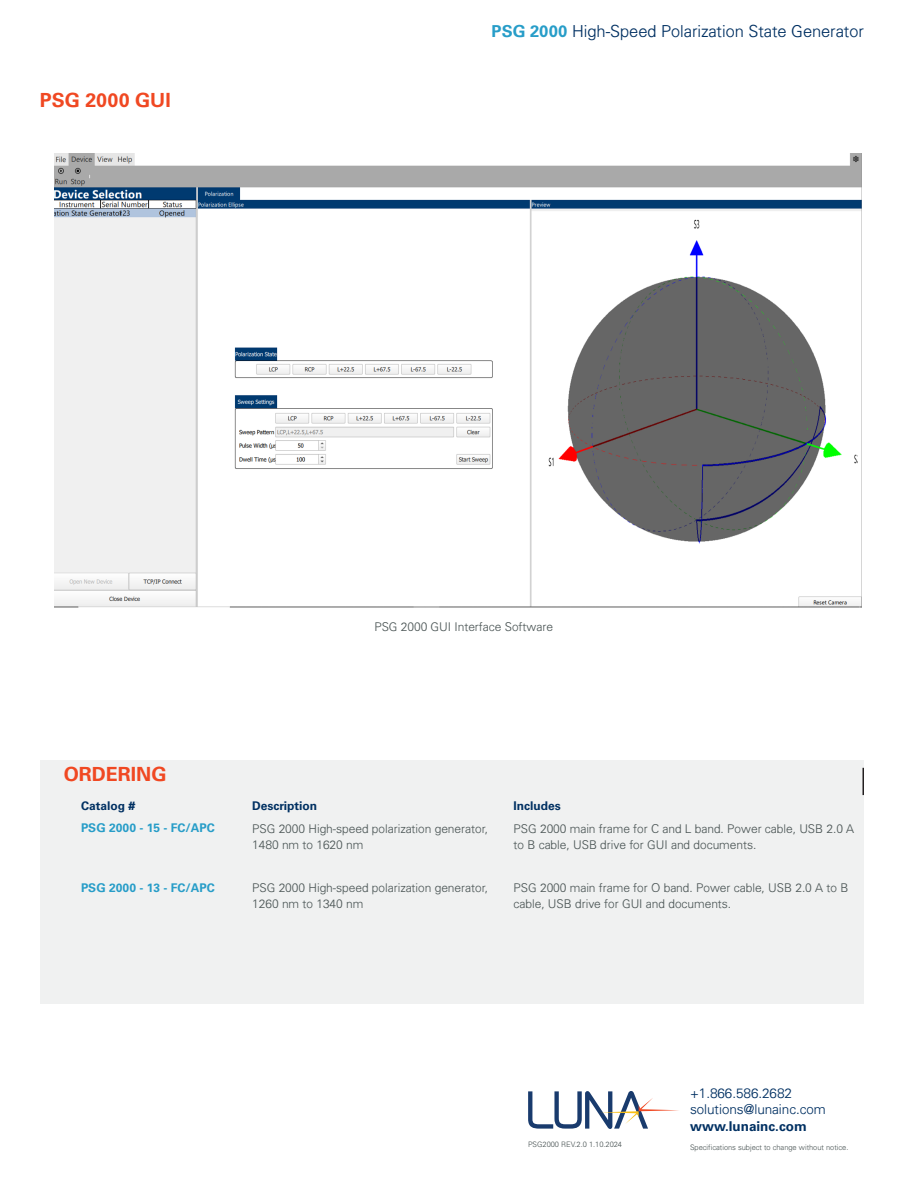
<style>
.page{position:relative;width:918px;height:1188px;background:#fff}
.page>*{position:absolute;margin:0;border:0;box-sizing:border-box;transform-origin:0 0}
.t1{font:700 19.5px "Univers LT Std";color:#f04822}
.t2{font:300 16.5px "Univers";color:#003062}
.t3{font:300 13.5px "Univers";color:#003062}
.t4{font:700 13.5px "Univers LT Std";color:#003062}
.t5{font:300 12px/16.5px "Univers";color:#4e5858}
.t6{font:700 12px "Univers LT Std";color:#279dc8}
.t7{font:700 12px "Univers LT Std";color:#003062}
.t8{font:300 7.5px "Univers";color:#4e5858}
.s1{font-family:"Univers LT Std";font-weight:700;color:#279dc8}
</style>
<div class="page">
<div style="left:41px;top:760px;width:823px;height:244px;background:#f0f1f1"></div>
<hr style="left:862px;top:768px;width:2px;height:27px;background:#231f20">
<img style="left:54px;top:153px;width:808px;height:455px">
<svg style="left:528px;top:1091px;width:151px;height:38px"></svg>
<p class="t1" style="left:40px;top:89px;width:132px">PSG 2000 GUI</p>
<p class="t2" style="left:492px;top:21px;width:374px"><span class="s1">PSG 2000</span> High-Speed Polarization State Generator</p>
<p class="t5" style="left:374px;top:618px;width:180px">PSG 2000 GUI Interface Software</p>
<p class="t1" style="left:64px;top:763px;width:104px">ORDERING</p>
<p class="t7" style="left:81px;top:799px;width:56px">Catalog #</p>
<p class="t7" style="left:252px;top:799px;width:66px">Description</p>
<p class="t7" style="left:514px;top:799px;width:49px">Includes</p>
<p class="t6" style="left:81px;top:821px;width:135px">PSG 2000 - 15 - FC/APC</p>
<p class="t5" style="left:252px;top:820px;width:237px">PSG 2000 High-speed polarization generator,<br>1480 nm to 1620 nm</p>
<p class="t5" style="left:514px;top:820px;width:342px">PSG 2000 main frame for C and L band. Power cable, USB 2.0 A to B cable, USB drive for GUI and documents.</p>
<p class="t6" style="left:81px;top:880px;width:135px">PSG 2000 - 13 - FC/APC</p>
<p class="t5" style="left:252px;top:879px;width:237px">PSG 2000 High-speed polarization generator,<br>1260 nm to 1340 nm</p>
<p class="t5" style="left:514px;top:879px;width:336px">PSG 2000 main frame for O band. Power cable, USB 2.0 A to B cable, USB drive for GUI and documents.</p>
<p class="t8" style="left:528px;top:1140px;width:96px">PSG2000 REV.2.0 1.10.2024</p>
<p class="t3" style="left:690px;top:1085px;width:103px">+1.866.586.2682</p>
<p class="t3" style="left:690px;top:1101px;width:137px">solutions@lunainc.com</p>
<p class="t4" style="left:690px;top:1118px;width:118px">www.lunainc.com</p>
<p class="t8" style="left:690px;top:1143px;width:160px">Specifications subject to change without notice.</p>
</div>
